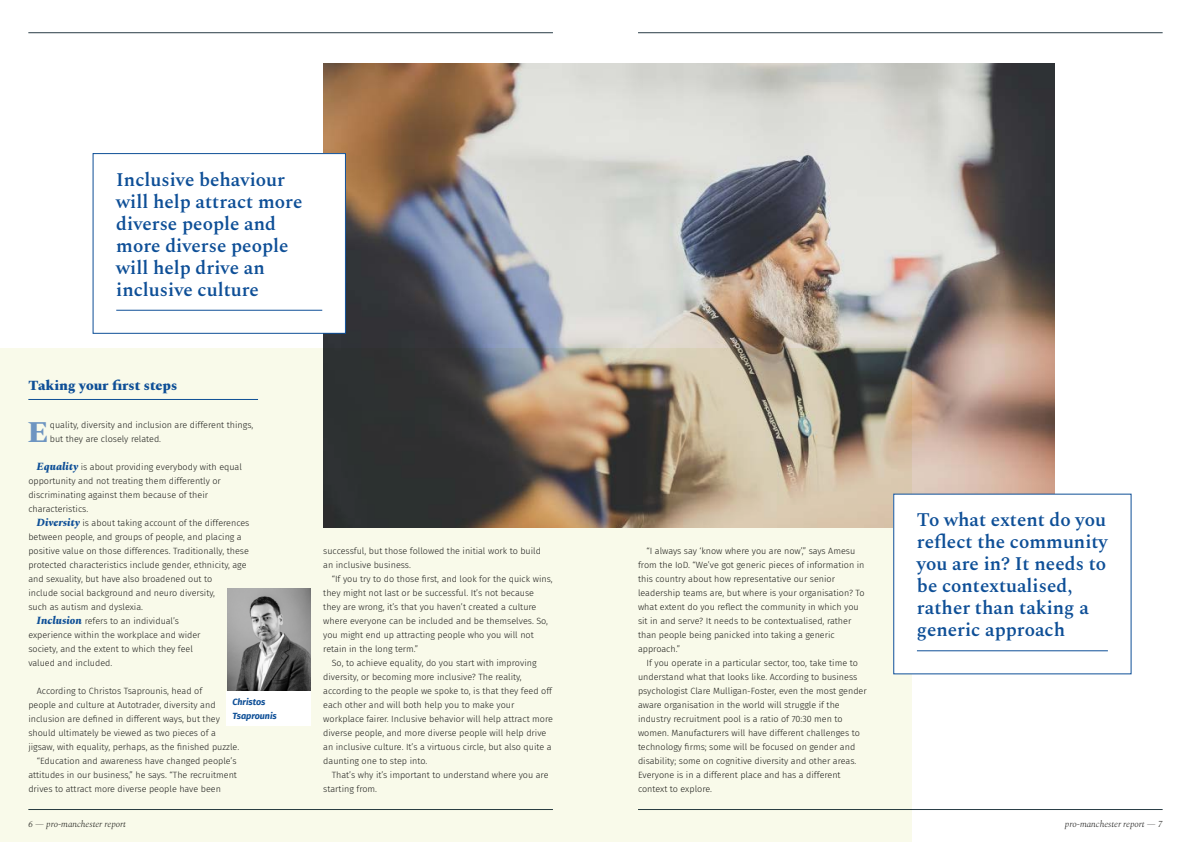
<style>
.page{position:relative;width:1191px;height:842px;background:#fff}
.page>*{position:absolute;margin:0;border:0;box-sizing:border-box;transform-origin:0 0}
.t1{font:800 30.2px "Spectral";color:#6e95c1}
.t2{font:600 19px/22px "Spectral";color:#0e4f97}
.t3{font:800 14px "Spectral";color:#0e4f97}
.t4{font:300 9px/14px "Fira Sans";color:#1d1d1b}
.t5{font:italic 300 9px "Spectral";color:#1d1d1b}
.t6{font:italic 700 9px/14px "Fira Sans";color:#0e4f97}
.s1{font-family:"Spectral";font-weight:800;font-style:italic;font-size:11px;color:#0e4f97}
</style>
<div class="page">
<hr style="left:28px;top:33px;width:525px;height:1px;background:#283c46">
<hr style="left:638px;top:809px;width:524px;height:1px;background:#283c46">
<hr style="left:638px;top:33px;width:524px;height:1px;background:#283c46">
<img style="left:323px;top:64px;width:731px;height:430px">
<svg style="left:0;top:348px;width:912px;height:494px;background:#dbd9c9"></svg>
<hr style="left:28px;top:399px;width:230px;height:1px;background:#0e4f97">
<img style="left:227px;top:588px;width:83px;height:103px">
<div style="left:227px;top:691px;width:84px;height:35px;background:#fff"></div>
<div style="left:93px;top:154px;width:252px;height:179px;background:#fff"></div>
<hr style="left:116px;top:310px;width:206px;height:1px;background:#0e4f97">
<div style="left:93px;top:153px;width:253px;height:181px;border:1px solid #0e4f97"></div>
<div style="left:893px;top:494px;width:238px;height:180px;background:#fff"></div>
<hr style="left:917px;top:650px;width:190px;height:1px;background:#0e4f97">
<h2 class="t2" style="left:116px;top:167px;width:188px">Inclusive behaviour will help attract more diverse people and more diverse people will help drive an inclusive culture</h2>
<h3 class="t3" style="left:28px;top:376px;width:150px">Taking your first steps</h3>
<h1 class="t1" style="left:27px;top:410px;width:23px">E</h1>
<p class="t4" style="left:50px;top:418px;width:205px">quality, diversity and inclusion are different things, but they are closely related.</p>
<p class="t4" style="left:28px;top:460px;width:215px;text-indent:9px"><span class="s1">Equality</span> is about providing everybody with equal opportunity and not treating them differently or discriminating against them because of their characteristics.</p>
<p class="t4" style="left:37px;top:516px;width:214px"><span class="s1">Diversity</span> is about taking account of the differences</p>
<p class="t4" style="left:28px;top:530px;width:215px">between people, and groups of people, and placing a</p>
<p class="t4" style="left:28px;top:544px;width:222px">positive value on those differences. Traditionally, these</p>
<p class="t4" style="left:28px;top:558px;width:220px">protected characteristics include gender, ethnicity, age</p>
<p class="t4" style="left:28px;top:572px;width:185px">and sexuality, but have also broadened out to</p>
<p class="t4" style="left:28px;top:586px;width:188px">include social background and neuro diversity,</p>
<p class="t4" style="left:28px;top:600px;width:116px">such as autism and dyslexia.</p>
<p class="t4" style="left:37px;top:614px;width:144px"><span class="s1">Inclusion</span> refers to an individual’s</p>
<p class="t4" style="left:28px;top:628px;width:174px">experience within the workplace and wider</p>
<p class="t4" style="left:28px;top:642px;width:166px">society, and the extent to which they feel</p>
<p class="t4" style="left:28px;top:656px;width:85px">valued and included.</p>
<p class="t4" style="left:37px;top:684px;width:167px">According to Christos Tsaprounis, head of</p>
<p class="t4" style="left:28px;top:698px;width:189px">people and culture at Autotrader, diversity and</p>
<p class="t4" style="left:28px;top:712px;width:193px">inclusion are defined in different ways, but they</p>
<p class="t4" style="left:28px;top:726px;width:189px">should ultimately be viewed as two pieces of a</p>
<p class="t4" style="left:28px;top:740px;width:212px">jigsaw, with equality, perhaps, as the finished puzzle.</p>
<p class="t4" style="left:37px;top:754px;width:201px">“Education and awareness have changed people’s</p>
<p class="t4" style="left:28px;top:768px;width:210px">attitudes in our business,” he says. “The recruitment</p>
<p class="t4" style="left:28px;top:782px;width:194px">drives to attract more diverse people have been</p>
<p class="t6" style="left:232px;top:694px;width:46px">Christos<br>Tsaprounis</p>
<p class="t4" style="left:323px;top:544px;width:219px">successful, but those followed the initial work to build an inclusive business.</p>
<p class="t4" style="left:332px;top:572px;width:222px">“If you try to do those first, and look for the quick wins,</p>
<p class="t4" style="left:323px;top:586px;width:212px">they might not last or be successful. It’s not because</p>
<p class="t4" style="left:323px;top:600px;width:215px">they are wrong, it’s that you haven’t created a culture</p>
<p class="t4" style="left:323px;top:614px;width:226px">where everyone can be included and be themselves. So,</p>
<p class="t4" style="left:323px;top:628px;width:212px">you might end up attracting people who you will not</p>
<p class="t4" style="left:323px;top:642px;width:96px">retain in the long term.”</p>
<p class="t4" style="left:332px;top:656px;width:206px">So, to achieve equality, do you start with improving</p>
<p class="t4" style="left:323px;top:670px;width:200px">diversity, or becoming more inclusive? The reality,</p>
<p class="t4" style="left:323px;top:684px;width:230px">according to the people we spoke to, is that they feed off</p>
<p class="t4" style="left:323px;top:698px;width:193px">each other and will both help you to make your</p>
<p class="t4" style="left:323px;top:712px;width:231px">workplace fairer. Inclusive behavior will help attract more</p>
<p class="t4" style="left:323px;top:726px;width:225px">diverse people, and more diverse people will help drive</p>
<p class="t4" style="left:323px;top:740px;width:230px">an inclusive culture. It’s a virtuous circle, but also quite a</p>
<p class="t4" style="left:323px;top:754px;width:105px">daunting one to step into.</p>
<p class="t4" style="left:332px;top:768px;width:218px">That’s why it’s important to understand where you are</p>
<p class="t4" style="left:323px;top:782px;width:55px">starting from.</p>
<p class="t4" style="left:638px;top:544px;width:228px;text-indent:9px">“I always say ‘know where you are now’,” says Amesu from the IoD. “We’ve got generic pieces of information in this country about how representative our senior leadership teams are, but where is your organisation? To what extent do you reflect the community in which you sit in and serve? It needs to be contextualised, rather than people being panicked into taking a generic approach.”</p>
<p class="t4" style="left:638px;top:656px;width:230px;text-indent:9px">If you operate in a particular sector, too, take time to understand what that looks like. According to business psychologist Clare Mulligan-Foster, even the most gender aware organisation in the world will struggle if the industry recruitment pool is a ratio of 70:30 men to women. Manufacturers will have different challenges to technology firms; some will be focused on gender and disability; some on cognitive diversity and other areas.<br>Everyone is in a different place and has a different context to explore.</p>
<h2 class="t2" style="left:917px;top:507px;width:192px">To what extent do you reflect the community you are in? It needs to be contextualised, rather than taking a generic approach</h2>
<p class="t5" style="left:28px;top:818px;width:99px">6 — pro-manchester report</p>
<p class="t5" style="left:1065px;top:818px;width:99px">pro-manchester report — 7</p>
</div>
